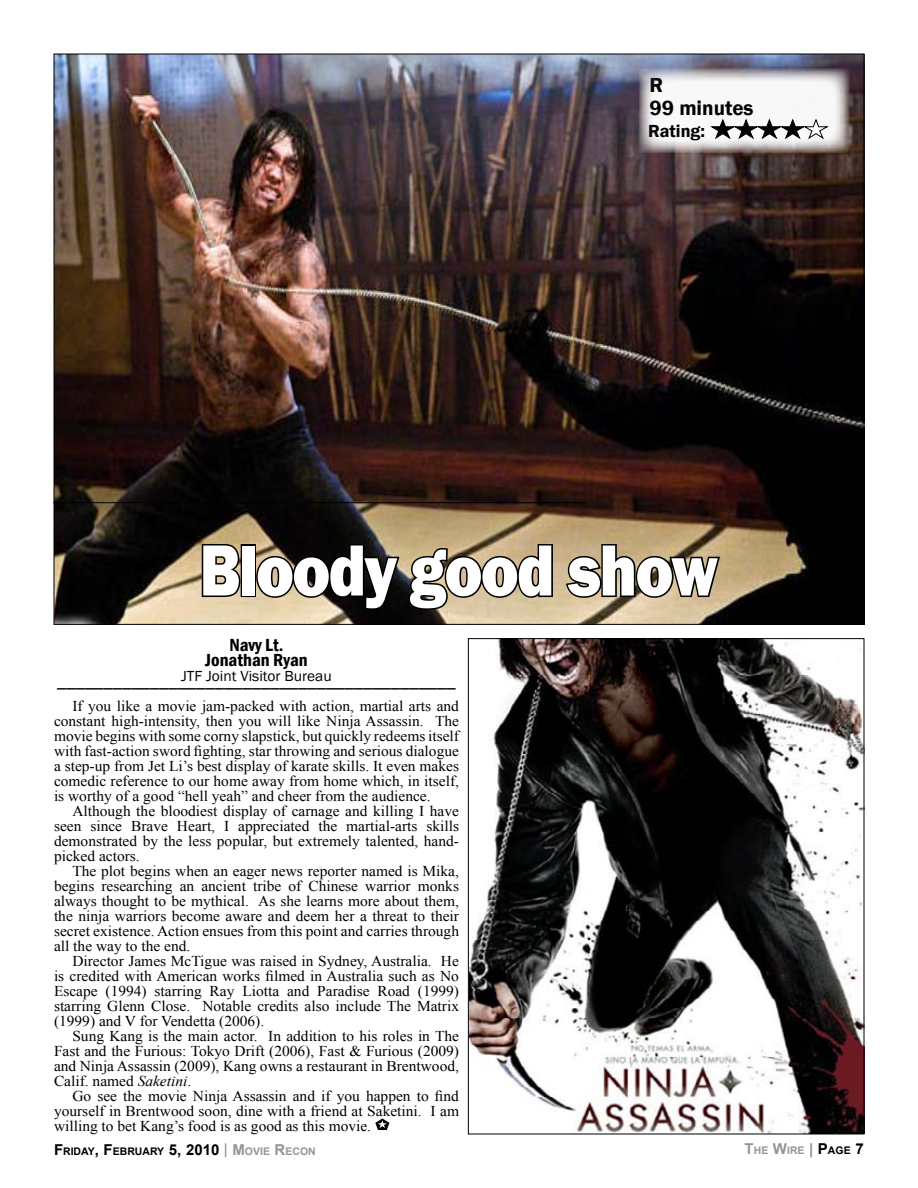
<style>
.page{position:relative;width:918px;height:1188px;background:#fff}
.page>*{position:absolute;margin:0;border:0;box-sizing:border-box;transform-origin:0 0}
.t1{font:800 75px "Franklin Gothic";letter-spacing:-.025em;color:#fff;scale:.85 1}
.t2{font:600 21px/22.5px "Franklin Gothic";color:#000}
.t3{font:18px "Franklin Gothic";color:#000}
.t4{font:600 condensed 18px/15px "Franklin Gothic";color:#000;text-align:center}
.t5{font:600 18px "Franklin Gothic";color:#000}
.t6{font:15px/15px "Times New Roman";color:#000;text-align:justify}
.t7{font:15px "Franklin Gothic";color:#000}
.t8{font:700 10.5px "Arial";color:#000}
.t9{font:700 10.5px "Arial";color:#939598}
.s1{font-style:italic}
.s2{font-size:15px}
.s3{font-weight:400;font-size:15px;color:#888a8c}
.s4{font-size:15px;color:#939598}
.s5{color:#939598}
.s6{font-size:15px;color:#8f9194}
.s7{font-size:15px;color:#000}
.s8{color:#000}
</style>
<div class="page">
<svg style="left:375px;top:1118px;width:14px;height:12px"></svg>
<img style="left:56px;top:56px;width:806px;height:567px">
<svg style="left:200px;top:542px;width:42px;height:57px;background:#8d7d62"></svg>
<div style="left:241px;top:544px;width:15px;height:53px;border:3px solid #000"></div>
<svg style="left:255px;top:542px;width:299px;height:69px;background:#6d624e"></svg>
<svg style="left:564px;top:542px;width:158px;height:57px;background:#8c7c60"></svg>
<svg style="left:639px;top:68px;width:210px;height:85px"></svg>
<hr style="left:53px;top:502px;width:534px;height:1px;background:#000">
<svg style="left:712px;top:119px;width:116px;height:20px"></svg>
<img style="left:470px;top:640px;width:392px;height:492px">
<h2 class="t2" style="left:650px;top:74px;width:106px">R<br>99 minutes</h2>
<p class="t5" style="left:648px;top:120px;width:59px">Rating:</p>
<h1 class="t1" style="left:200px;top:522px;width:612px">Bloody good show</h1>
<p class="t4" style="left:205px;top:637px;width:104px">Navy Lt.<br>Jonathan Ryan</p>
<p class="t7" style="left:181px;top:667px;width:152px">JTF Joint Visitor Bureau</p>
<p class="t3" style="left:57px;top:670px;width:400px">___________________________________________</p>
<p class="t6" style="left:54px;top:698px;width:407px;text-indent:18px">If you like a movie jam-packed with action, martial arts and constant high-intensity, then you will like Ninja Assassin. The movie begins with some corny slapstick, but quickly redeems itself with fast-action sword fighting, star throwing and serious dialogue a step-up from Jet Li’s best display of karate skills. It even makes comedic reference to our home away from home which, in itself, is worthy of a good “hell yeah” and cheer from the audience.</p>
<p class="t6" style="left:54px;top:803px;width:407px;text-indent:18px">Although the bloodiest display of carnage and killing I have seen since Brave Heart, I appreciated the martial-arts skills demonstrated by the less popular, but extremely talented, hand&shy;picked actors.</p>
<p class="t6" style="left:54px;top:863px;width:407px;text-indent:18px">The plot begins when an eager news reporter named is Mika, begins researching an ancient tribe of Chinese warrior monks always thought to be mythical. As she learns more about them, the ninja warriors become aware and deem her a threat to their secret existence. Action ensues from this point and carries through all the way to the end.</p>
<p class="t6" style="left:54px;top:953px;width:407px;text-indent:18px">Director James McTigue was raised in Sydney, Australia. He is credited with American works filmed in Australia such as No Escape (1994) starring Ray Liotta and Paradise Road (1999) starring Glenn Close. Notable credits also include The Matrix (1999) and V for Vendetta (2006).</p>
<p class="t6" style="left:54px;top:1028px;width:407px;text-indent:18px">Sung Kang is the main actor. In addition to his roles in The Fast and the Furious: Tokyo Drift (2006), Fast &amp; Furious (2009) and Ninja Assassin (2009), Kang owns a restaurant in Brentwood, Calif. named <span class="s1">Saketini</span>.</p>
<p class="t6" style="left:54px;top:1088px;width:407px;text-indent:18px">Go see the movie Ninja Assassin and if you happen to find yourself in Brentwood soon, dine with a friend at Saketini. I am willing to bet Kang’s food is as good as this movie.</p>
<p class="t8" style="left:54px;top:1144px;width:263px"><span class="s2">F</span>RIDAY<span class="s2">, F</span>EBRUARY <span class="s2">5, 2010</span> <span class="s3">|</span> <span class="s4">M</span><span class="s5">OVIE</span> <span class="s4">R</span><span class="s5">ECON</span></p>
<p class="t9" style="left:745px;top:1143px;width:121px"><span class="s2">T</span>HE <span class="s2">W</span>IRE <span class="s6">|</span> <span class="s7">P</span><span class="s8">AGE</span> <span class="s7">7</span></p>
</div>
